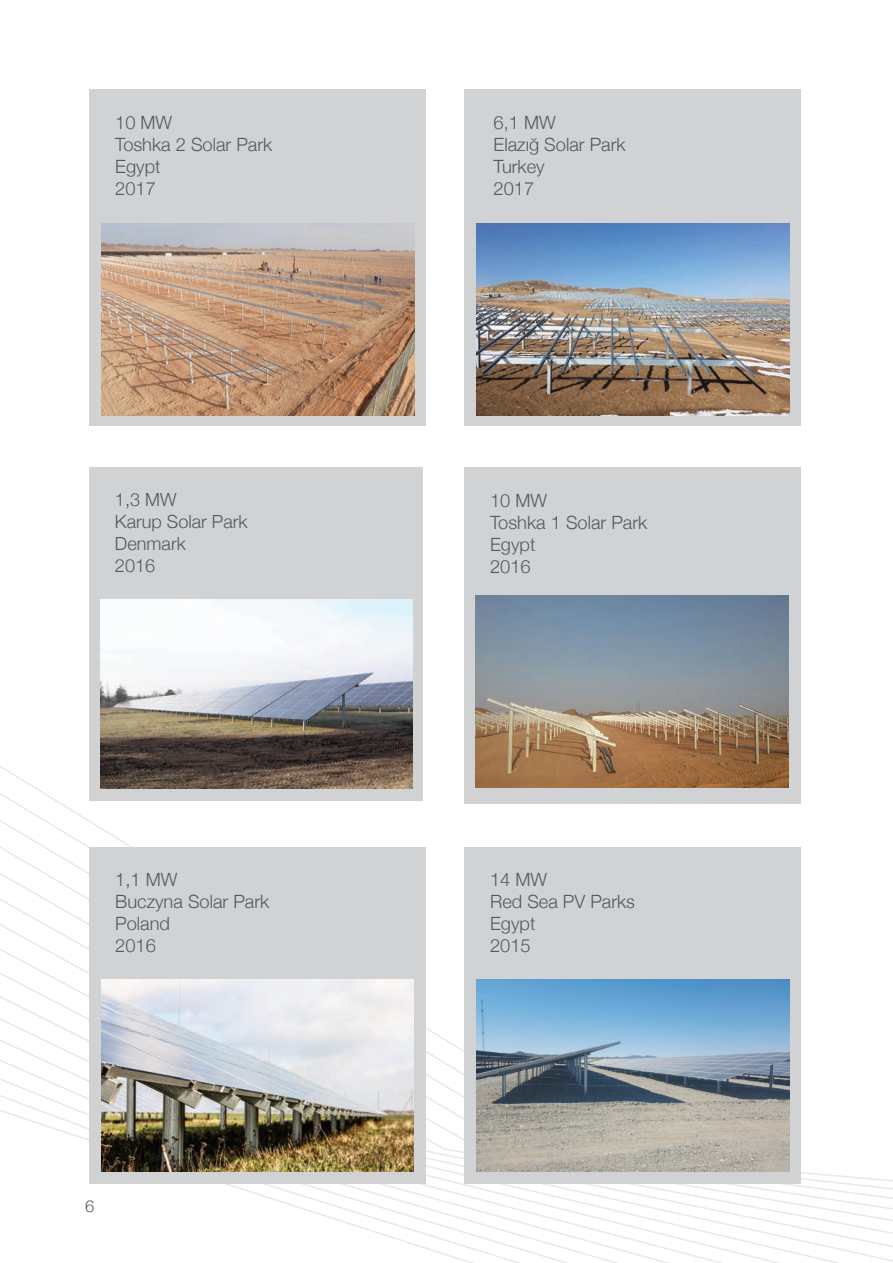
<style>
.page{position:relative;width:893px;height:1263px;background:#fff}
.page>*{position:absolute;margin:0;border:0;box-sizing:border-box;transform-origin:0 0}
.t1{font:300 18.3px/21.9px "Helvetica Neue";color:#57585a}
.t2{font:300 18.15px/21.8px "Helvetica Neue";color:#57585a}
.t3{font:300 16.5px "Helvetica Neue";color:#57585a}
</style>
<div class="page">
<svg style="left:0;top:766px;width:893px;height:497px"></svg>
<div style="left:464px;top:847px;width:337px;height:336px;background:#d1d2d4"></div>
<img style="left:476px;top:979px;width:313px;height:192px">
<div style="left:89px;top:847px;width:337px;height:336px;background:#d1d2d4"></div>
<img style="left:101px;top:979px;width:313px;height:192px">
<div style="left:89px;top:89px;width:337px;height:337px;background:#d1d2d4"></div>
<div style="left:464px;top:89px;width:337px;height:337px;background:#d1d2d4"></div>
<div style="left:89px;top:467px;width:334px;height:334px;background:#d1d2d4"></div>
<div style="left:464px;top:467px;width:337px;height:337px;background:#d1d2d4"></div>
<img style="left:102px;top:223px;width:313px;height:193px">
<img style="left:100px;top:600px;width:312px;height:188px">
<img style="left:477px;top:223px;width:313px;height:192px">
<img style="left:475px;top:595px;width:313px;height:193px">
<p class="t1" style="left:115px;top:110px;width:159px">10 MW<br>Toshka 2 Solar Park<br>Egypt<br>2017</p>
<p class="t1" style="left:493px;top:110px;width:134px">6,1 MW<br>Elazığ Solar Park<br>Turkey<br>2017</p>
<p class="t2" style="left:115px;top:488px;width:134px">1,3 MW<br>Karup Solar Park<br>Denmark<br>2016</p>
<p class="t1" style="left:490px;top:488px;width:159px">10 MW<br>Toshka 1 Solar Park<br>Egypt<br>2016</p>
<p class="t1" style="left:115px;top:867px;width:156px">1,1 MW<br>Buczyna Solar Park<br>Poland<br>2016</p>
<p class="t3" style="left:85px;top:1193px;width:11px">6</p>
<p class="t1" style="left:490px;top:867px;width:146px">14 MW<br>Red Sea PV Parks<br>Egypt<br>2015</p>
</div>
